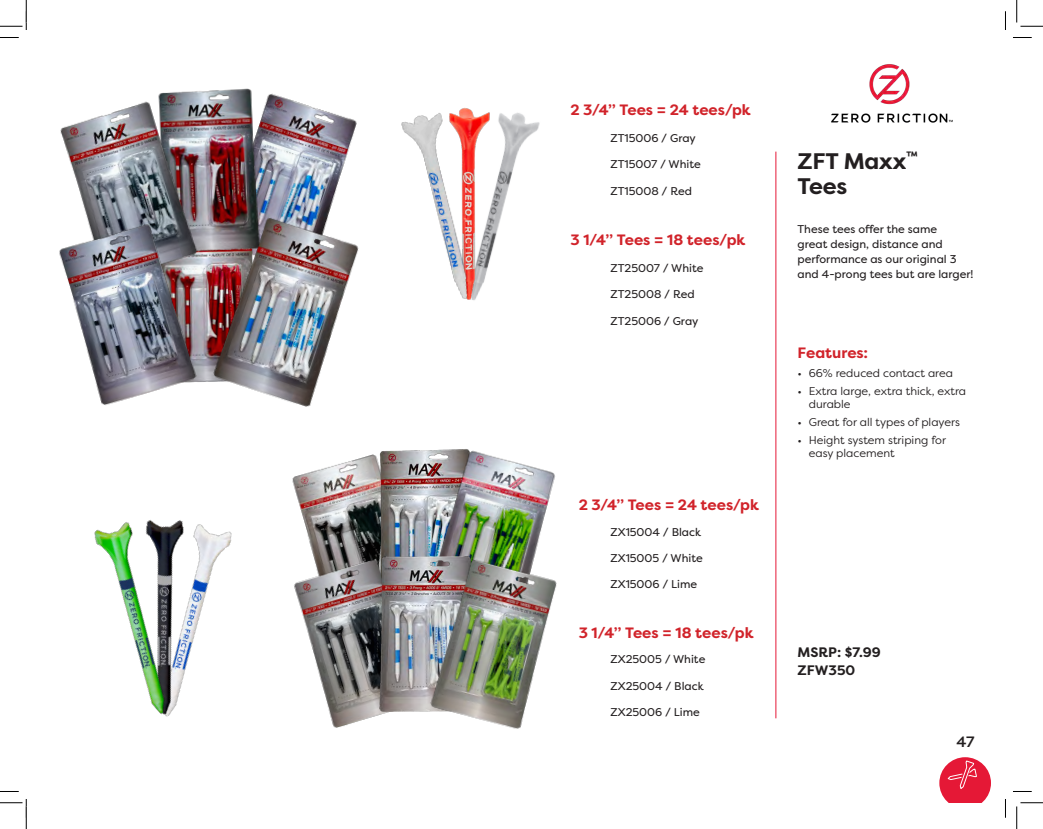
<style>
.page{position:relative;width:1043px;height:829px;background:#fff}
.page>*{position:absolute;margin:0;border:0;box-sizing:border-box;transform-origin:0 0}
.item_subhead_1{font:700 22.5px/25px "Filson Pro";letter-spacing:-.005em;color:#231f20}
.Features_subhead{font:700 15px "Filson Pro";color:#d1232a}
.t1{font:500 15px "Filson Pro";color:#231f20}
.price_2{font:700 13.75px/17.5px "Filson Pro";color:#231f20}
.item_number_under_ph{font:11.25px "Filson Pro";color:#231f20}
.t2{font:11.25px/13.8px "Filson Pro";color:#231f20}
.body_copy{font:11.25px/15px "Filson Pro";color:#231f20}
</style>
<div class="page">
<img style="left:292px;top:454px;width:85px;height:92px">
<img style="left:377px;top:450px;width:37px;height:96px">
<img style="left:414px;top:449px;width:141px;height:100px">
<img style="left:294px;top:546px;width:146px;height:182px">
<img style="left:377px;top:551px;width:40px;height:162px">
<img style="left:417px;top:549px;width:140px;height:180px">
<hr style="left:775px;top:152px;width:1px;height:566px;background:#e51836">
<img style="left:831px;top:64px;width:122px;height:59px">
<img style="left:94px;top:520px;width:138px;height:197px">
<img style="left:505px;top:113px;width:35px;height:87px">
<img style="left:501px;top:113px;width:4px;height:103px">
<img style="left:401px;top:108px;width:100px;height:192px">
<img style="left:273px;top:94px;width:84px;height:112px">
<img style="left:163px;top:88px;width:110px;height:118px">
<img style="left:60px;top:93px;width:152px;height:121px">
<img style="left:59px;top:214px;width:139px;height:191px">
<img style="left:198px;top:206px;width:161px;height:201px">
<svg style="left:939px;top:757px;width:52px;height:45px"></svg>
<svg style="left:0;top:37px;width:19px;height:1px"></svg>
<svg style="left:1013px;top:37px;width:18px;height:1px"></svg>
<svg style="left:0;top:791px;width:19px;height:1px"></svg>
<svg style="left:1013px;top:791px;width:18px;height:1px"></svg>
<svg style="left:1005px;top:11px;width:1px;height:19px"></svg>
<svg style="left:1005px;top:799px;width:1px;height:19px"></svg>
<svg style="left:0;top:0;width:27px;height:30px"></svg>
<svg style="left:0;top:799px;width:27px;height:30px"></svg>
<svg style="left:1016px;top:0;width:26px;height:27px"></svg>
<svg style="left:1016px;top:802px;width:26px;height:27px"></svg>
<p class="Features_subhead" style="left:570px;top:100px;width:182px">2 3/4” Tees = 24 tees/pk</p>
<p class="item_number_under_ph" style="left:610px;top:131px;width:87px">ZT15006 / Gray</p>
<p class="item_number_under_ph" style="left:610px;top:157px;width:92px">ZT15007 / White</p>
<p class="item_number_under_ph" style="left:610px;top:183px;width:83px">ZT15008 / Red</p>
<p class="Features_subhead" style="left:570px;top:231px;width:177px">3 1/4” Tees = 18 tees/pk</p>
<p class="item_number_under_ph" style="left:610px;top:261px;width:94px">ZT25007 / White</p>
<p class="item_number_under_ph" style="left:610px;top:287px;width:86px">ZT25008 / Red</p>
<p class="item_number_under_ph" style="left:610px;top:313px;width:89px">ZT25006 / Gray</p>
<p class="Features_subhead" style="left:578px;top:495px;width:182px">2 3/4” Tees = 24 tees/pk</p>
<p class="item_number_under_ph" style="left:610px;top:524px;width:92px">ZX15004 / Black</p>
<p class="item_number_under_ph" style="left:610px;top:550px;width:94px">ZX15005 / White</p>
<p class="item_number_under_ph" style="left:610px;top:577px;width:88px">ZX15006 / Lime</p>
<p class="Features_subhead" style="left:578px;top:623px;width:177px">3 1/4” Tees = 18 tees/pk</p>
<p class="item_number_under_ph" style="left:610px;top:652px;width:96px">ZX25005 / White</p>
<p class="item_number_under_ph" style="left:610px;top:678px;width:95px">ZX25004 / Black</p>
<p class="item_number_under_ph" style="left:610px;top:704px;width:91px">ZX25006 / Lime</p>
<p class="item_subhead_1" style="left:797px;top:149px;width:122px">ZFT Maxx<sup>™<br></sup>Tees</p>
<p class="body_copy" style="left:797px;top:222px;width:177px">These tees offer the same<br>great design, distance and performance as our original 3 and 4-prong tees but are larger!</p>
<p class="Features_subhead" style="left:797px;top:343px;width:72px">Features:</p>
<p class="t2" style="left:797px;top:366px;width:157px">• 66% reduced contact area</p>
<p class="t2" style="left:808px;top:384px;width:159px;text-indent:-11px">• Extra large, extra thick, extra durable</p>
<p class="t2" style="left:797px;top:415px;width:164px">• Great for all types of players</p>
<p class="t2" style="left:808px;top:432px;width:139px;text-indent:-11px">• Height system striping for easy placement</p>
<p class="price_2" style="left:797px;top:644px;width:85px">MSRP: $7.99<br>ZFW350</p>
<h2 class="t1" style="left:956px;top:731px;width:20px">47</h2>
</div>
